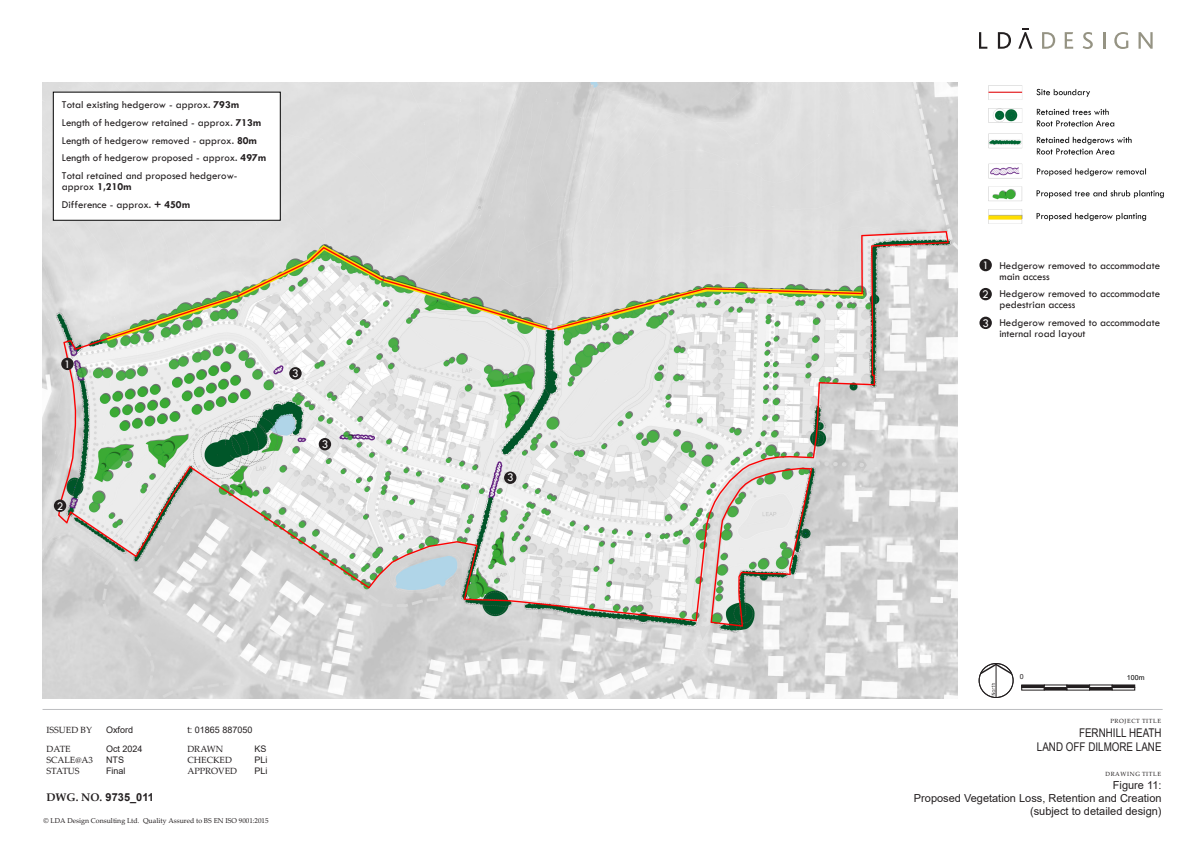
<style>
.page{position:relative;width:1191px;height:842px;background:#fff}
.page>*{position:absolute;margin:0;border:0;box-sizing:border-box;transform-origin:0 0}
.t1{font:12px "Arial Narrow";color:#231f20}
.t2{font:11.9px "Tw Cen";color:#fff}
.t3{font:11px "Arial";color:#231f20}
.t4{font:700 11px "Arial";color:#231f20}
.t5{font:10.8px/11px "Tw Cen";color:#231f20}
.t6{font:9px "Palatino Linotype";color:#231f20}
.t7{font:9px "Arial";color:#231f20}
.t8{font:7px "Palatino Linotype";color:#231f20}
.headline{font:7px "Arial";color:#000}
.t9{font:7px "Arial";color:#231f20}
.t10{font:6px "Palatino Linotype";letter-spacing:.1em;color:#231f20}
.s1{font-weight:700}
.s2{font-family:"Palatino Linotype"}
</style>
<div class="page">
<hr style="left:43px;top:709px;width:1119px;height:1px;background:#bcbdc0">
<svg style="left:979px;top:32px;width:8px;height:17px"></svg>
<svg style="left:998px;top:32px;width:13px;height:17px"></svg>
<svg style="left:1042px;top:32px;width:13px;height:17px"></svg>
<svg style="left:1064px;top:32px;width:9px;height:17px"></svg>
<svg style="left:1082px;top:32px;width:10px;height:17px"></svg>
<svg style="left:1103px;top:32px;width:2px;height:17px"></svg>
<svg style="left:1114px;top:32px;width:14px;height:17px"></svg>
<svg style="left:1138px;top:32px;width:14px;height:17px"></svg>
<svg style="left:1018px;top:28px;width:14px;height:21px"></svg>
<img style="left:43px;top:82px;width:914px;height:617px">
<img style="left:988px;top:85px;width:176px;height:139px">
<hr style="left:996px;top:663px;width:1px;height:34px;background:#231f20">
<svg style="left:979px;top:663px;width:34px;height:14px"></svg>
<svg style="left:991px;top:683px;width:4px;height:12px"></svg>
<div style="left:979px;top:663px;width:34px;height:35px;border:1px solid #231f20;border-radius:50%"></div>
<div style="left:1044px;top:687px;width:23px;height:3px;border:1px solid #231f20"></div>
<div style="left:1089px;top:687px;width:23px;height:3px;border:1px solid #231f20"></div>
<div style="left:1021px;top:685px;width:23px;height:3px;border:1px solid #231f20"></div>
<div style="left:1044px;top:685px;width:23px;height:3px;border:1px solid #231f20"></div>
<div style="left:1066px;top:685px;width:23px;height:3px;border:1px solid #231f20"></div>
<div style="left:1089px;top:685px;width:23px;height:3px;border:1px solid #231f20"></div>
<div style="left:1112px;top:685px;width:23px;height:3px;border:1px solid #231f20"></div>
<div style="left:53px;top:92px;width:227px;height:128px;background:#fff"></div>
<div style="left:979px;top:317px;width:13px;height:12px;background:#231f20;border-radius:50%"></div>
<div style="left:289px;top:367px;width:13px;height:12px;background:#231f20;border-radius:50%"></div>
<div style="left:319px;top:438px;width:12px;height:12px;background:#231f20;border-radius:50%"></div>
<div style="left:504px;top:471px;width:12px;height:13px;background:#231f20;border-radius:50%"></div>
<div style="left:979px;top:288px;width:12px;height:12px;background:#231f20;border-radius:50%"></div>
<div style="left:54px;top:499px;width:12px;height:13px;background:#231f20;border-radius:50%"></div>
<div style="left:979px;top:259px;width:12px;height:12px;background:#231f20;border-radius:50%"></div>
<div style="left:61px;top:358px;width:13px;height:12px;background:#231f20;border-radius:50%"></div>
<p class="t5" style="left:62px;top:99px;width:179px">Total existing hedgerow - approx. <span class="s1">793m</span></p>
<p class="t5" style="left:62px;top:117px;width:201px">Length of hedgerow retained - approx. <span class="s1">713m</span></p>
<p class="t5" style="left:62px;top:135px;width:197px">Length of hedgerow removed - approx. <span class="s1">80m</span></p>
<p class="t5" style="left:62px;top:153px;width:206px">Length of hedgerow proposed - approx. <span class="s1">497m</span></p>
<p class="t5" style="left:62px;top:170px;width:177px">Total retained and proposed hedgerow&shy;approx <span class="s1">1,210m</span></p>
<p class="t5" style="left:62px;top:199px;width:130px">Difference - approx. <span class="s1">+ 450m</span></p>
<p class="t2" style="left:64px;top:357px;width:8px">1</p>
<p class="t2" style="left:57px;top:499px;width:8px">2</p>
<p class="t2" style="left:292px;top:366px;width:8px">3</p>
<p class="t2" style="left:322px;top:437px;width:8px">3</p>
<p class="t6" style="left:46px;top:724px;width:47px">ISSUED BY</p>
<p class="t7" style="left:106px;top:724px;width:29px">Oxford</p>
<p class="t7" style="left:187px;top:724px;width:67px">t: 01865 887050</p>
<p class="t6" style="left:46px;top:742px;width:26px">DATE</p>
<p class="t7" style="left:106px;top:742px;width:38px">Oct 2024</p>
<p class="t6" style="left:187px;top:742px;width:37px">DRAWN</p>
<p class="t7" style="left:254px;top:742px;width:14px">KS</p>
<p class="t6" style="left:46px;top:753px;width:48px">SCALE@A3</p>
<p class="t7" style="left:106px;top:753px;width:19px">NTS</p>
<p class="t6" style="left:187px;top:753px;width:46px">CHECKED</p>
<p class="t7" style="left:254px;top:753px;width:15px">PLi</p>
<p class="t6" style="left:46px;top:765px;width:35px">STATUS</p>
<p class="t7" style="left:106px;top:765px;width:21px">Final</p>
<p class="t6" style="left:187px;top:765px;width:51px">APPROVED</p>
<p class="t7" style="left:254px;top:765px;width:15px">PLi</p>
<p class="t4" style="left:46px;top:789px;width:109px"><span class="s2">DWG. NO.</span> 9735_011</p>
<p class="t8" style="left:44px;top:816px;width:226px">© LDA Design Consulting Ltd. Quality Assured to BS EN ISO 9001:2015</p>
<p class="t2" style="left:507px;top:470px;width:8px">3</p>
<p class="t2" style="left:982px;top:258px;width:8px">1</p>
<p class="t2" style="left:982px;top:287px;width:8px">2</p>
<p class="t2" style="left:982px;top:316px;width:8px">3</p>
<p class="t5" style="left:999px;top:260px;width:162px">Hedgerow removed to accommodate main access</p>
<p class="t5" style="left:999px;top:288px;width:162px">Hedgerow removed to accommodate pedestrian access</p>
<p class="t5" style="left:999px;top:317px;width:162px">Hedgerow removed to accommodate internal road layout</p>
<p class="t9" style="left:1019px;top:672px;width:5px">0</p>
<p class="headline" style="left:1126px;top:672px;width:19px">100m</p>
<p class="t10" style="left:1110px;top:716px;width:52px">PROJECT TITLE</p>
<p class="t1" style="left:1079px;top:724px;width:84px">FERNHILL HEATH</p>
<p class="t1" style="left:1037px;top:738px;width:126px">LAND OFF DILMORE LANE</p>
<p class="t10" style="left:1105px;top:769px;width:57px">DRAWING TITLE</p>
<p class="t3" style="left:1112px;top:778px;width:50px">Figure 11:</p>
<p class="t3" style="left:914px;top:791px;width:249px">Proposed Vegetation Loss, Retention and Creation</p>
<p class="t3" style="left:1030px;top:804px;width:133px">(subject to detailed design)</p>
</div>
